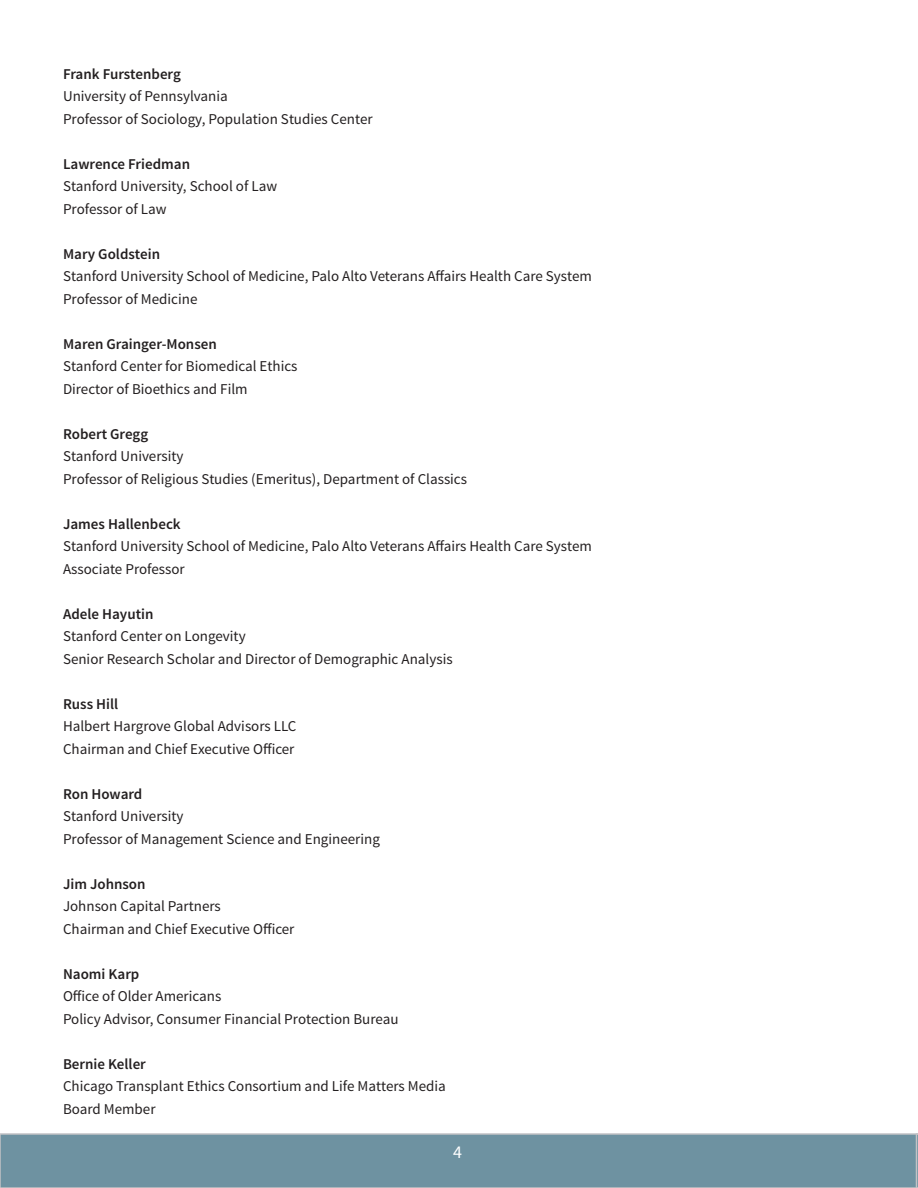
<style>
.page{position:relative;width:918px;height:1188px;background:#fff}
.page>*{position:absolute;margin:0;border:0;box-sizing:border-box;transform-origin:0 0}
.t1{font:18px "Source Sans Pro";color:#fff}
.t2{font:15px "Source Sans Pro";color:#231f20}
.t3{font:600 15px "Source Sans Pro";color:#231f20}
</style>
<div class="page">
<div style="left:0;top:1134px;width:918px;height:54px;background:#6e92a1"></div>
<div style="left:0;top:1133px;width:918px;height:55px;border:2px solid #c2c3c6"></div>
<svg style="left:916px;top:1133px;width:2px;height:55px"></svg>
<p class="t3" style="left:63px;top:64px;width:119px">Frank Furstenberg</p>
<p class="t2" style="left:63px;top:87px;width:166px">University of Pennsylvania</p>
<p class="t2" style="left:63px;top:109px;width:311px">Professor of Sociology, Population Studies Center</p>
<p class="t3" style="left:63px;top:154px;width:129px">Lawrence Friedman</p>
<p class="t2" style="left:63px;top:177px;width:216px">Stanford University, School of Law</p>
<p class="t2" style="left:63px;top:199px;width:105px">Professor of Law</p>
<p class="t3" style="left:63px;top:244px;width:99px">Mary Goldstein</p>
<p class="t2" style="left:63px;top:267px;width:531px">Stanford University School of Medicine, Palo Alto Veterans Affairs Health Care System</p>
<p class="t2" style="left:63px;top:289px;width:136px">Professor of Medicine</p>
<p class="t3" style="left:63px;top:334px;width:155px">Maren Grainger-Monsen</p>
<p class="t2" style="left:63px;top:357px;width:236px">Stanford Center for Biomedical Ethics</p>
<p class="t2" style="left:63px;top:379px;width:186px">Director of Bioethics and Film</p>
<p class="t3" style="left:63px;top:424px;width:87px">Robert Gregg</p>
<p class="t2" style="left:63px;top:447px;width:122px">Stanford University</p>
<p class="t2" style="left:63px;top:469px;width:406px">Professor of Religious Studies (Emeritus), Department of Classics</p>
<p class="t3" style="left:63px;top:514px;width:119px">James Hallenbeck</p>
<p class="t2" style="left:63px;top:537px;width:531px">Stanford University School of Medicine, Palo Alto Veterans Affairs Health Care System</p>
<p class="t2" style="left:63px;top:559px;width:123px">Associate Professor</p>
<p class="t3" style="left:63px;top:604px;width:92px">Adele Hayutin</p>
<p class="t2" style="left:63px;top:627px;width:184px">Stanford Center on Longevity</p>
<p class="t2" style="left:63px;top:649px;width:391px">Senior Research Scholar and Director of Demographic Analysis</p>
<p class="t3" style="left:63px;top:694px;width:57px">Russ Hill</p>
<p class="t2" style="left:63px;top:717px;width:235px">Halbert Hargrove Global Advisors LLC</p>
<p class="t2" style="left:63px;top:739px;width:233px">Chairman and Chief Executive Officer</p>
<p class="t3" style="left:63px;top:784px;width:81px">Ron Howard</p>
<p class="t2" style="left:63px;top:807px;width:122px">Stanford University</p>
<p class="t2" style="left:63px;top:829px;width:318px">Professor of Management Science and Engineering</p>
<p class="t3" style="left:63px;top:874px;width:84px">Jim Johnson</p>
<p class="t2" style="left:63px;top:897px;width:159px">Johnson Capital Partners</p>
<p class="t2" style="left:63px;top:919px;width:233px">Chairman and Chief Executive Officer</p>
<p class="t3" style="left:63px;top:964px;width:78px">Naomi Karp</p>
<p class="t2" style="left:63px;top:987px;width:160px">Office of Older Americans</p>
<p class="t2" style="left:63px;top:1009px;width:337px">Policy Advisor, Consumer Financial Protection Bureau</p>
<p class="t3" style="left:63px;top:1054px;width:84px">Bernie Keller</p>
<p class="t2" style="left:63px;top:1077px;width:385px">Chicago Transplant Ethics Consortium and Life Matters Media</p>
<p class="t2" style="left:63px;top:1099px;width:94px">Board Member</p>
<p class="t1" style="left:453px;top:1141px;width:10px">4</p>
</div>
